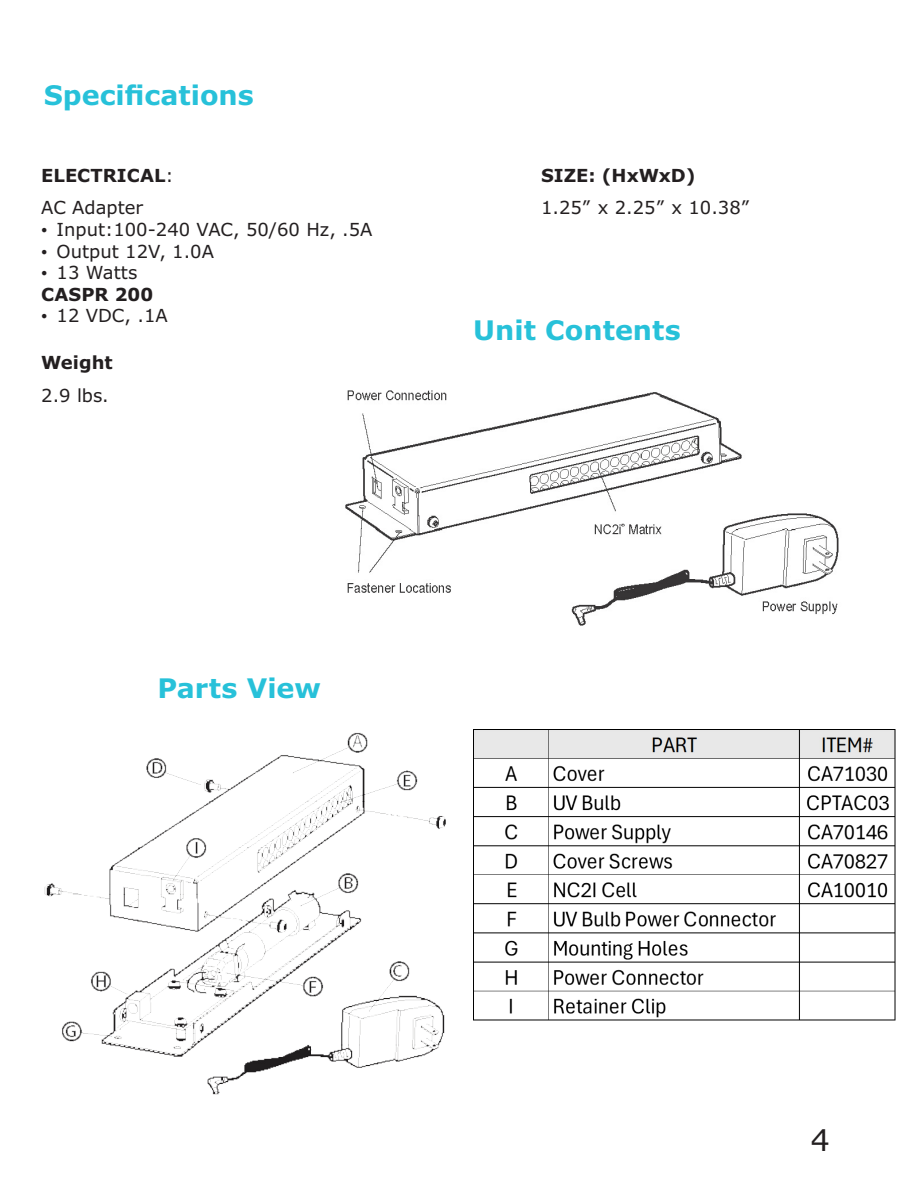
<style>
.page{position:relative;width:918px;height:1188px;background:#fff}
.page>*{position:absolute;margin:0;border:0;box-sizing:border-box;transform-origin:0 0}
.t1{font:30px "Verdana Pro";color:#231f20}
.t2{font:700 27px "Verdana Pro";color:#27c1d9}
.t3{font:18px "Verdana Pro";color:#231f20}
.t4{font:700 18px/32.4px "Verdana Pro";color:#231f20}
.s1{font-weight:400}
.s2{font-family:"Times New Roman"}
.s3{font-family:"Times New Roman";font-weight:400}
</style>
<div class="page">
<img style="left:345px;top:390px;width:494px;height:236px">
<img style="left:44px;top:733px;width:402px;height:362px">
<img style="left:473px;top:730px;width:422px;height:291px">
<h2 class="t2" style="left:44px;top:77px;width:211px">Specifications</h2>
<p class="t4" style="left:41px;top:159px;width:134px">ELECTRICAL<span class="s1">:<br>AC Adapter</span></p>
<p class="t3" style="left:41px;top:218px;width:333px"><span class="s2">•</span> Input:100-240 VAC, 50/60 Hz, .5A</p>
<p class="t3" style="left:41px;top:240px;width:174px"><span class="s2">•</span> Output 12V, 1.0A</p>
<p class="t4" style="left:41px;top:262px;width:113px;line-height:21.6px"><span class="s3">•</span> <span class="s1">13 Watts<br></span>CASPR 200</p>
<p class="t3" style="left:41px;top:304px;width:128px"><span class="s2">•</span> 12 VDC, .1A</p>
<p class="t4" style="left:41px;top:347px;width:73px">Weight</p>
<p class="t3" style="left:41px;top:384px;width:69px">2.9 lbs.</p>
<p class="t4" style="left:541px;top:159px;width:156px">SIZE: (HxWxD)</p>
<p class="t3" style="left:541px;top:196px;width:211px">1.25” x 2.25” x 10.38”</p>
<h2 class="t2" style="left:473px;top:313px;width:209px">Unit Contents</h2>
<h2 class="t2" style="left:158px;top:670px;width:165px">Parts View</h2>
<h1 class="t1" style="left:811px;top:1121px;width:21px">4</h1>
</div>
